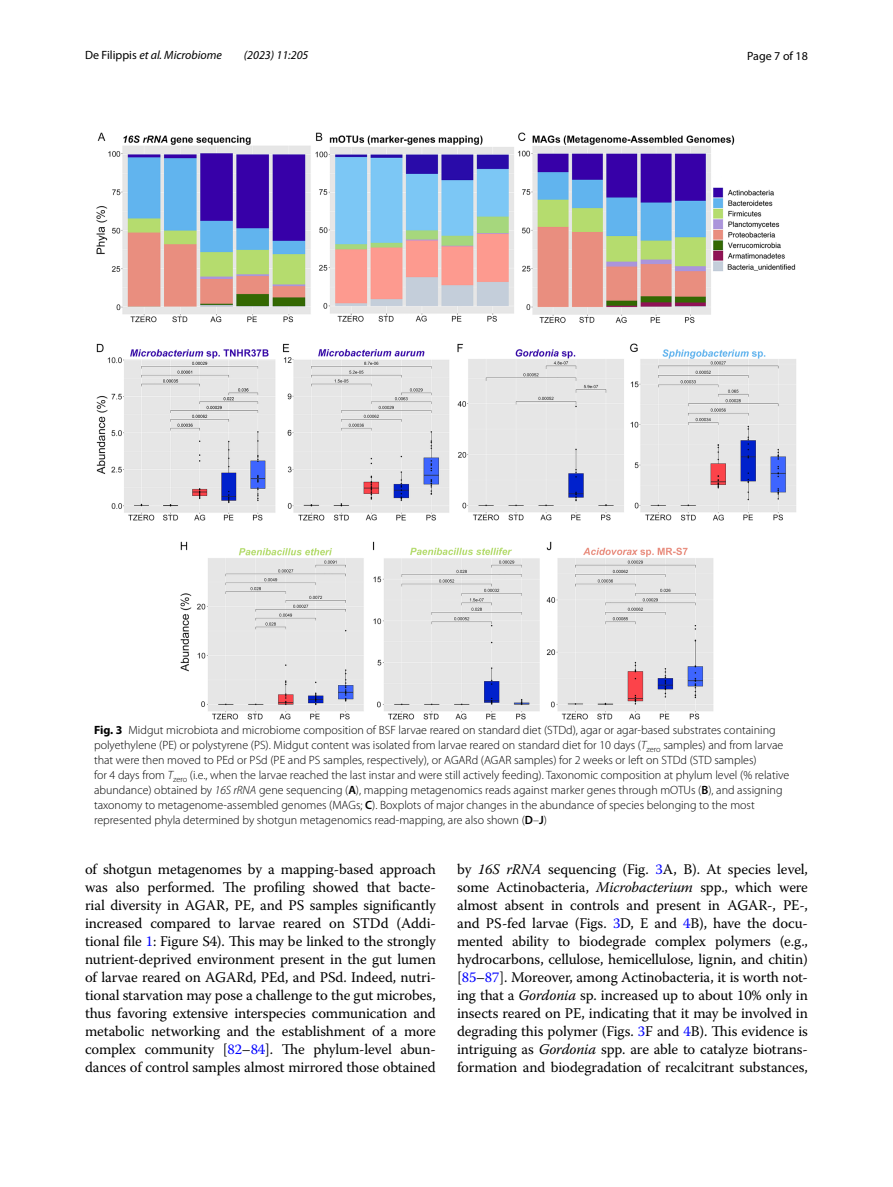
<style>
.page{position:relative;width:893px;height:1187px;background:#fff}
.page>*{position:absolute;margin:0;border:0;box-sizing:border-box;transform-origin:0 0}
.t1{font:14.7px/18px "Warnock Pro";letter-spacing:-.01em;color:#000;text-align:justify}
.t2{font:300 12px/15px "Myriad Pro";color:#000}
.t3{font:italic 12px "Myriad Pro";color:#000}
.t4{font:12px "Myriad Pro";color:#000}
.s1{font-style:normal}
.s2{font-weight:700}
.s3{font-style:italic}
.s4{font-weight:600}
.s5{color:#00f}
</style>
<div class="page">
<img style="left:96px;top:133px;width:700px;height:586px">
<p class="t3" style="left:85px;top:48px;width:138px"><span class="s1">De Filippis</span> et al. Microbiome</p>
<p class="t3" style="left:244px;top:48px;width:66px">(2023) 11:205</p>
<p class="t4" style="left:747px;top:48px;width:62px">Page 7 of 18</p>
<p class="t2" style="left:94px;top:723px;width:697px"><span class="s2">Fig. 3</span> Midgut microbiota and microbiome composition of BSF larvae reared on standard diet (STDd), agar or agar-based substrates containing polyethylene (PE) or polystyrene (PS). Midgut content was isolated from larvae reared on standard diet for 10 days (<span class="s3">T</span><sub>zero</sub> samples) and from larvae that were then moved to PEd or PSd (PE and PS samples, respectively), or AGARd (AGAR samples) for 2 weeks or left on STDd (STD samples)<br>for 4 days from <span class="s3">T</span><sub>zero</sub> (i.e., when the larvae reached the last instar and were still actively feeding). Taxonomic composition at phylum level (% relative abundance) obtained by <span class="s3">16S rRNA</span> gene sequencing (<span class="s4">A</span>), mapping metagenomics reads against marker genes through mOTUs (<span class="s4">B</span>), and assigning taxonomy to metagenome-assembled genomes (MAGs; <span class="s4">C</span>). Boxplots of major changes in the abundance of species belonging to the most represented phyla determined by shotgun metagenomics read-mapping, are also shown (<span class="s4">D</span>–<span class="s4">J</span>)</p>
<p class="t1" style="left:85px;top:860px;width:352px">of shotgun metagenomes by a mapping-based approach was also performed. The profiling showed that bacte&shy;rial diversity in AGAR, PE, and PS samples significantly increased compared to larvae reared on STDd (Addi&shy;tional file <span class="s5">1</span>: Figure S4). This may be linked to the strongly nutrient-deprived environment present in the gut lumen of larvae reared on AGARd, PEd, and PSd. Indeed, nutri&shy;tional starvation may pose a challenge to the gut microbes, thus favoring extensive interspecies communication and metabolic networking and the establishment of a more complex community [<span class="s5">82</span>–<span class="s5">84</span>]. The phylum-level abun&shy;dances of control samples almost mirrored those obtained</p>
<p class="t1" style="left:457px;top:860px;width:352px">by <span class="s3">16S rRNA</span> sequencing (Fig. <span class="s5">3</span>A, B). At species level, some Actinobacteria, <span class="s3">Microbacterium</span> spp., which were almost absent in controls and present in AGAR-, PE-, and PS-fed larvae (Figs. <span class="s5">3</span>D, E and <span class="s5">4</span>B), have the docu&shy;mented ability to biodegrade complex polymers (e.g., hydrocarbons, cellulose, hemicellulose, lignin, and chitin) [<span class="s5">85</span>–<span class="s5">87</span>]. Moreover, among Actinobacteria, it is worth not&shy;ing that a <span class="s3">Gordonia</span> sp. increased up to about 10% only in insects reared on PE, indicating that it may be involved in degrading this polymer (Figs. <span class="s5">3</span>F and <span class="s5">4</span>B). This evidence is intriguing as <span class="s3">Gordonia</span> spp. are able to catalyze biotrans&shy;formation and biodegradation of recalcitrant substances,</p>
</div>
